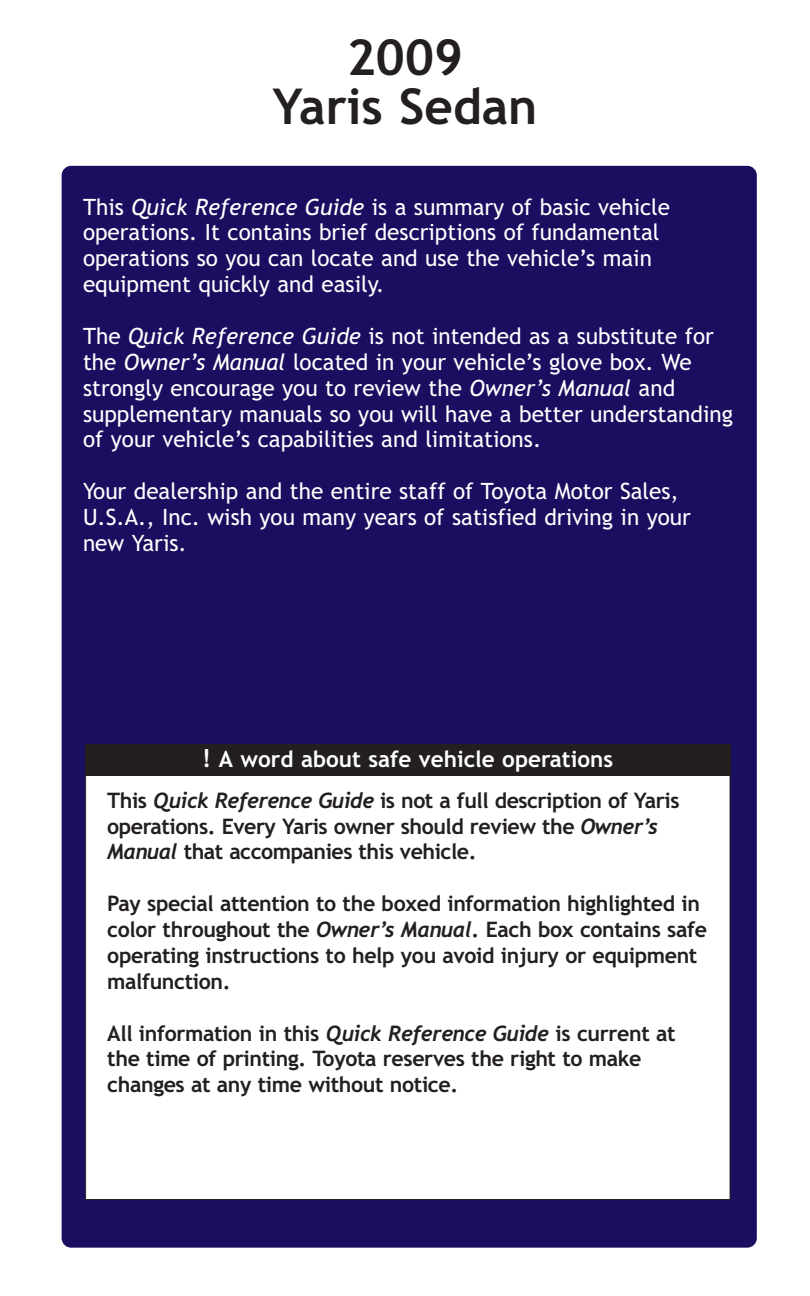
<style>
.page{position:relative;width:810px;height:1296px;background:#fff}
.page>*{position:absolute;margin:0;border:0;box-sizing:border-box;transform-origin:0 0}
.t1{font:700 49.5px/49.5px "Trebuchet MS";color:#231f20;text-align:center}
.t2{font:22.5px/25.9px "Trebuchet MS";color:#fff}
.t3{font:700 22.5px "Trebuchet MS";color:#fff}
.t4{font:700 21.38px/25.9px "Trebuchet MS";letter-spacing:-.02em;color:#231f20}
.s1{font-style:italic}
.s2{font-size:24.75px}
.s3{font-family:"Trebuchet";font-style:italic}
</style>
<div class="page">
<div style="left:62px;top:166px;width:695px;height:1082px;background:#1a0e60;border-radius:10px"></div>
<div style="left:85px;top:744px;width:645px;height:31px;background:#231f20"></div>
<div style="left:86px;top:775px;width:644px;height:425px;background:#fff"></div>
<h1 class="t1" style="left:273px;top:33px;width:266px">2009<br>Yaris Sedan</h1>
<p class="t2" style="left:83px;top:194px;width:589px">This <span class="s1">Quick Reference Guide</span> is a summary of basic vehicle operations. It contains brief descriptions of fundamental operations so you can locate and use the vehicle’s main equipment quickly and easily.</p>
<p class="t2" style="left:83px;top:323px;width:652px">The <span class="s1">Quick Reference Guide</span> is not intended as a substitute for the <span class="s1">Owner’s Manual</span> located in your vehicle’s glove box. We strongly encourage you to review the <span class="s1">Owner’s Manual</span> and supplementary manuals so you will have a better understanding of your vehicle’s capabilities and limitations.</p>
<p class="t2" style="left:83px;top:479px;width:609px">Your dealership and the entire staff of Toyota Motor Sales,<br>U.S.A., Inc. wish you many years of satisfied driving in your new Yaris.</p>
<p class="t3" style="left:202px;top:746px;width:412px"><span class="s2">!</span> A word about safe vehicle operations</p>
<p class="t4" style="left:107px;top:787px;width:574px">This <span class="s3">Quick Reference Guide</span> is not a full description of Yaris operations. Every Yaris owner should review the <span class="s3">Owner’s<br>Manual</span> that accompanies this vehicle.</p>
<p class="t4" style="left:107px;top:891px;width:601px">Pay special attention to the boxed information highlighted in color throughout the <span class="s3">Owner’s Manual</span>. Each box contains safe operating instructions to help you avoid injury or equipment malfunction.</p>
<p class="t4" style="left:107px;top:1020px;width:570px">All information in this <span class="s3">Quick Reference Guide</span> is current at the time of printing. Toyota reserves the right to make changes at any time without notice.</p>
</div>
